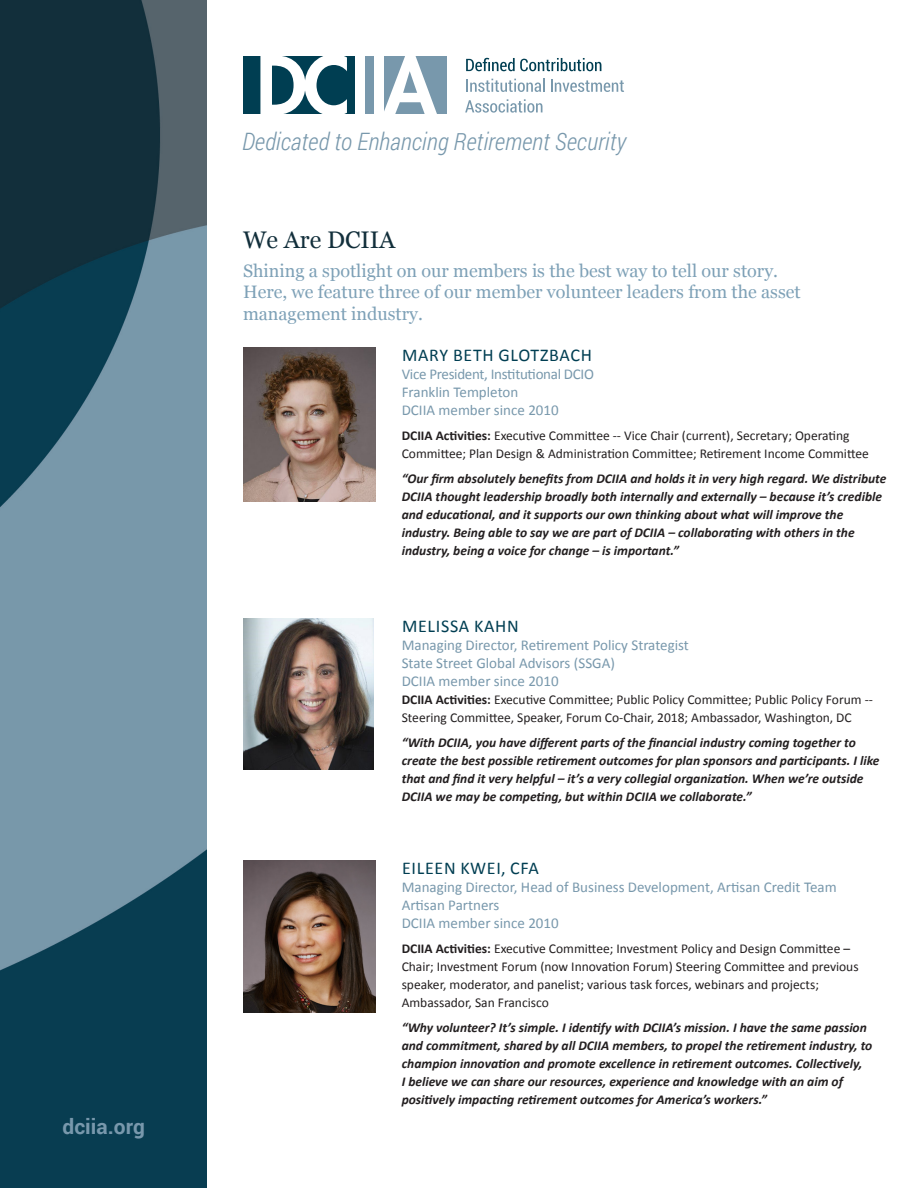
<style>
.page{position:relative;width:918px;height:1188px;background:#fff}
.page>*{position:absolute;margin:0;border:0;box-sizing:border-box;transform-origin:0 0}
.t1{font:italic 300 24px "Roboto Condensed";color:#7898ac}
.t2{font:24px "Georgia";color:#122f3b}
.t3{font:700 21px "Roboto";color:#7898ac}
.t4{font:18px/21.6px "Georgia";color:#7ea1b7}
.t5{font:18px "Calibri";letter-spacing:.04em;color:#003e52}
.t6{font:15px "Calibri";color:#7898ac}
.t7{font:15px "Calibri";letter-spacing:-.02em;color:#7898ac}
.t8{font:italic 700 13.5px/18px "Calibri";color:#231f20}
.t9{font:13.5px/18px "Calibri";color:#231f20}
.s1{font-weight:700}
</style>
<div class="page">
<div style="left:243px;top:56px;width:112px;height:57px;background:#003e52"></div>
<svg style="left:260px;top:56px;width:87px;height:58px"></svg>
<div style="left:384px;top:56px;width:63px;height:57px;background:#7898ac"></div>
<div style="left:366px;top:56px;width:8px;height:57px;background:#7898ac"></div>
<svg style="left:384px;top:56px;width:53px;height:58px"></svg>
<svg style="left:466px;top:58px;width:135px;height:13px"></svg>
<svg style="left:466px;top:79px;width:79px;height:13px"></svg>
<svg style="left:551px;top:80px;width:73px;height:12px"></svg>
<svg style="left:465px;top:99px;width:77px;height:14px"></svg>
<img style="left:243px;top:348px;width:133px;height:154px">
<img style="left:243px;top:619px;width:131px;height:150px">
<img style="left:243px;top:861px;width:133px;height:152px">
<img style="left:0;top:0;width:207px;height:1188px">
<p class="t3" style="left:63px;top:1112px;width:84px">dciia.org</p>
<h1 class="t1" style="left:242px;top:125px;width:386px">Dedicated to Enhancing Retirement Security</h1>
<p class="t2" style="left:243px;top:222px;width:154px">We Are DCIIA</p>
<p class="t4" style="left:243px;top:259px;width:559px">Shining a spotlight on our members is the best way to tell our story.<br>Here, we feature three of our member volunteer leaders from the asset management industry.</p>
<p class="t5" style="left:402px;top:344px;width:191px">MARY BETH GLOTZBACH</p>
<p class="t7" style="left:402px;top:365px;width:194px">Vice President, Institutional DCIO</p>
<p class="t6" style="left:402px;top:383px;width:118px">Franklin Templeton</p>
<p class="t6" style="left:402px;top:401px;width:159px">DCIIA member since 2010</p>
<p class="t9" style="left:402px;top:427px;width:469px"><span class="s1">DCIIA Activities:</span> Executive Committee -- Vice Chair (current), Secretary; Operating<br>Committee; Plan Design &amp; Administration Committee; Retirement Income Committee</p>
<p class="t8" style="left:402px;top:469px;width:486px">“Our firm absolutely benefits from DCIIA and holds it in very high regard. We distribute DCIIA thought leadership broadly both internally and externally – because it’s credible and educational, and it supports our own thinking about what will improve the industry. Being able to say we are part of DCIIA – collaborating with others in the industry, being a voice for change – is important.”</p>
<p class="t5" style="left:402px;top:615px;width:118px">MELISSA KAHN</p>
<p class="t6" style="left:402px;top:636px;width:289px">Managing Director, Retirement Policy Strategist</p>
<p class="t6" style="left:402px;top:654px;width:215px">State Street Global Advisors (SSGA)</p>
<p class="t6" style="left:402px;top:672px;width:159px">DCIIA member since 2010</p>
<p class="t9" style="left:402px;top:691px;width:473px"><span class="s1">DCIIA Activities:</span> Executive Committee; Public Policy Committee; Public Policy Forum --<br>Steering Committee, Speaker, Forum Co-Chair, 2018; Ambassador, Washington, DC</p>
<p class="t8" style="left:402px;top:734px;width:479px">“With DCIIA, you have different parts of the financial industry coming together to create the best possible retirement outcomes for plan sponsors and participants. I like that and find it very helpful – it’s a very collegial organization. When we’re outside DCIIA we may be competing, but within DCIIA we collaborate.”</p>
<p class="t5" style="left:402px;top:857px;width:138px">EILEEN KWEI, CFA</p>
<p class="t6" style="left:402px;top:878px;width:436px">Managing Director, Head of Business Development, Artisan Credit Team</p>
<p class="t6" style="left:402px;top:896px;width:99px">Artisan Partners</p>
<p class="t6" style="left:402px;top:914px;width:159px">DCIIA member since 2010</p>
<p class="t9" style="left:402px;top:940px;width:458px"><span class="s1">DCIIA Activities:</span> Executive Committee; Investment Policy and Design Committee – Chair; Investment Forum (now Innovation Forum) Steering Committee and previous speaker, moderator, and panelist; various task forces, webinars and projects; Ambassador, San Francisco</p>
<p class="t8" style="left:402px;top:1018px;width:472px">“Why volunteer? It’s simple. I identify with DCIIA’s mission. I have the same passion and commitment, shared by all DCIIA members, to propel the retirement industry, to champion innovation and promote excellence in retirement outcomes. Collectively,<br>I believe we can share our resources, experience and knowledge with an aim of positively impacting retirement outcomes for America’s workers.”</p>
</div>
